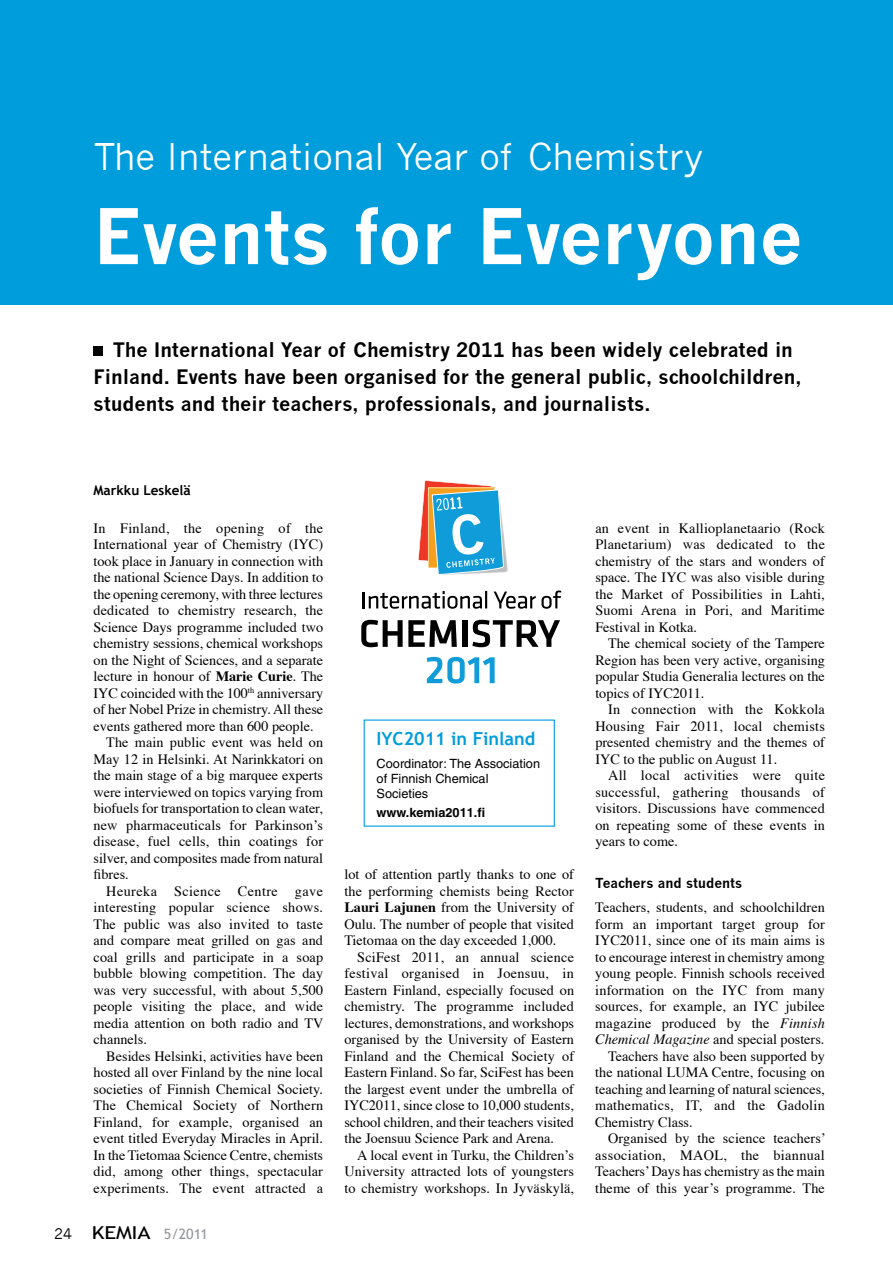
<style>
.page{position:relative;width:893px;height:1263px;background:#fff}
.page>*{position:absolute;margin:0;border:0;box-sizing:border-box;transform-origin:0 0}
.t1{font:700 75px "News Gothic";color:#fff}
.t2{font:36px "News Gothic";color:#fff}
.t3{font:700 19.5px/27px "News Gothic";color:#000}
.t4{font:700 18px "Trebuchet MS";color:#009ddc}
.t5{font:14.25px/16.5px "Times";color:#000;text-align:justify}
.t6{font:14.25px "Times";letter-spacing:.02em;color:#000}
.t7{font:14.25px "Times";letter-spacing:.025em;color:#000}
.t8{font:14.25px "Times";letter-spacing:.03em;color:#000}
.t9{font:14.25px "Trebuchet MS";color:#939598}
.t10{font:700 13.5px "News Gothic";color:#000}
.t11{font:700 13.5px "Trebuchet MS";color:#000}
.t12{font:12.75px/15px "Helvetica";color:#000}
.t13{font:700 12.75px "Helvetica";color:#000}
.s1{font-weight:700}
.s2{font-family:"News Gothic";color:#000}
.s3{font-size:17.85px;color:#000}
.s4{font-style:italic}
</style>
<div class="page">
<div style="left:0;top:0;width:893px;height:305px;background:#009ddc"></div>
<svg style="left:361px;top:620px;width:96px;height:27px"></svg>
<div style="left:462px;top:620px;width:5px;height:27px;background:#000"></div>
<svg style="left:472px;top:620px;width:88px;height:27px"></svg>
<svg style="left:427px;top:657px;width:68px;height:26px"></svg>
<svg style="left:363px;top:480px;width:198px;height:129px"></svg>
<div style="left:94px;top:347px;width:9px;height:9px;background:#000"></div>
<div style="left:364px;top:719px;width:191px;height:108px;border:1px solid #009ddc"></div>
<h2 class="t2" style="left:94px;top:136px;width:611px">The International Year of Chemistry</h2>
<h1 class="t1" style="left:94px;top:191px;width:710px">Events for Everyone</h1>
<h3 class="t3" style="left:94px;top:336px;width:709px;text-indent:19px">The International Year of Chemistry 2011 has been widely celebrated in<br>Finland. Events have been organised for the general public, schoolchildren, students and their teachers, professionals, and journalists.</h3>
<p class="t11" style="left:94px;top:482px;width:99px">Markku Leskelä</p>
<p class="t7" style="left:94px;top:514px;width:231px">In Finland, the opening of the</p>
<p class="t5" style="left:94px;top:535px;width:231px">International year of Chemistry (IYC)</p>
<p class="t5" style="left:94px;top:551px;width:231px">took place in January in connection with</p>
<p class="t5" style="left:94px;top:568px;width:231px">the national Science Days. In addition to</p>
<p class="t5" style="left:94px;top:584px;width:231px">the opening ceremony, with three lectures</p>
<p class="t5" style="left:94px;top:601px;width:231px">dedicated to chemistry research, the</p>
<p class="t5" style="left:94px;top:617px;width:231px">Science Days programme included two</p>
<p class="t5" style="left:94px;top:634px;width:231px">chemistry sessions, chemical workshops</p>
<p class="t5" style="left:94px;top:650px;width:231px">on the Night of Sciences, and a separate</p>
<p class="t5" style="left:94px;top:667px;width:231px">lecture in honour of <span class="s1">Marie Curie</span>. The</p>
<p class="t5" style="left:94px;top:683px;width:231px">IYC coincided with the 100<sup>th</sup> anniversary</p>
<p class="t5" style="left:94px;top:700px;width:231px">of her Nobel Prize in chemistry. All these</p>
<p class="t5" style="left:94px;top:716px;width:222px">events gathered more than 600 people.</p>
<p class="t5" style="left:106px;top:733px;width:218px">The main public event was held on</p>
<p class="t5" style="left:94px;top:749px;width:231px">May 12 in Helsinki. At Narinkkatori on</p>
<p class="t5" style="left:94px;top:766px;width:231px">the main stage of a big marquee experts</p>
<p class="t5" style="left:94px;top:782px;width:231px">were interviewed on topics varying from</p>
<p class="t5" style="left:94px;top:799px;width:231px">biofuels for transportation to clean water,</p>
<p class="t5" style="left:94px;top:815px;width:231px">new pharmaceuticals for Parkinson’s</p>
<p class="t5" style="left:94px;top:832px;width:231px">disease, fuel cells, thin coatings for</p>
<p class="t5" style="left:94px;top:848px;width:231px">silver, and composites made from natural</p>
<p class="t5" style="left:94px;top:865px;width:37px">fibres.</p>
<p class="t8" style="left:106px;top:877px;width:218px">Heureka Science Centre gave</p>
<p class="t6" style="left:94px;top:894px;width:231px">interesting popular science shows.</p>
<p class="t5" style="left:94px;top:914px;width:231px">The public was also invited to taste</p>
<p class="t5" style="left:94px;top:931px;width:231px">and compare meat grilled on gas and</p>
<p class="t5" style="left:94px;top:947px;width:231px">coal grills and participate in a soap</p>
<p class="t5" style="left:94px;top:964px;width:231px">bubble blowing competition. The day</p>
<p class="t5" style="left:94px;top:980px;width:231px">was very successful, with about 5,500</p>
<p class="t5" style="left:94px;top:997px;width:231px">people visiting the place, and wide</p>
<p class="t5" style="left:94px;top:1013px;width:231px">media attention on both radio and TV</p>
<p class="t5" style="left:94px;top:1030px;width:55px">channels.</p>
<p class="t5" style="left:106px;top:1046px;width:218px">Besides Helsinki, activities have been</p>
<p class="t5" style="left:94px;top:1063px;width:231px">hosted all over Finland by the nine local</p>
<p class="t5" style="left:94px;top:1079px;width:231px">societies of Finnish Chemical Society.</p>
<p class="t5" style="left:94px;top:1096px;width:231px">The Chemical Society of Northern</p>
<p class="t5" style="left:94px;top:1112px;width:231px">Finland, for example, organised an</p>
<p class="t5" style="left:94px;top:1129px;width:231px">event titled Everyday Miracles in April.</p>
<p class="t5" style="left:94px;top:1145px;width:231px">In the Tietomaa Science Centre, chemists</p>
<p class="t5" style="left:94px;top:1162px;width:231px">did, among other things, spectacular</p>
<p class="t5" style="left:94px;top:1178px;width:231px">experiments. The event attracted a</p>
<p class="t9" style="left:54px;top:1226px;width:155px"><span class="s2">24</span> <span class="s3">KEMIA</span> 5/2011</p>
<p class="t4" style="left:377px;top:727px;width:160px">IYC2011 in Finland</p>
<p class="t12" style="left:377px;top:756px;width:165px">Coordinator: The Association of Finnish Chemical<br>Societies</p>
<p class="t13" style="left:377px;top:805px;width:110px">www.kemia2011.fi</p>
<p class="t5" style="left:344px;top:865px;width:231px">lot of attention partly thanks to one of the performing chemists being Rector <span class="s1">Lauri Lajunen</span> from the University of Oulu. The number of people that visited Tietomaa on the day exceeded 1,000.</p>
<p class="t5" style="left:344px;top:947px;width:231px;text-indent:13px">SciFest 2011, an annual science festival organised in Joensuu, in Eastern Finland, especially focused on chemistry. The programme included lectures, demonstrations, and workshops organised by the University of Eastern Finland and the Chemical Society of Eastern Finland. So far, SciFest has been the largest event under the umbrella of IYC2011, since close to 10,000 students, school children, and their teachers visited the Joensuu Science Park and Arena.</p>
<p class="t5" style="left:344px;top:1145px;width:231px;text-indent:13px">A local event in Turku, the Children’s University attracted lots of youngsters to chemistry workshops. In Jyväskylä,</p>
<p class="t5" style="left:595px;top:518px;width:231px">an event in Kallioplanetaario (Rock Planetarium) was dedicated to the chemistry of the stars and wonders of space. The IYC was also visible during the Market of Possibilities in Lahti, Suomi Arena in Pori, and Maritime Festival in Kotka.</p>
<p class="t5" style="left:595px;top:634px;width:231px;text-indent:13px">The chemical society of the Tampere Region has been very active, organising popular Studia Generalia lectures on the topics of IYC2011.</p>
<p class="t5" style="left:595px;top:700px;width:231px;text-indent:13px">In connection with the Kokkola Housing Fair 2011, local chemists presented chemistry and the themes of IYC to the public on August 11.</p>
<p class="t5" style="left:595px;top:766px;width:231px;text-indent:13px">All local activities were quite successful, gathering thousands of visitors. Discussions have commenced on repeating some of these events in years to come.</p>
<p class="t10" style="left:595px;top:874px;width:148px">Teachers and students</p>
<p class="t5" style="left:595px;top:898px;width:231px">Teachers, students, and schoolchildren</p>
<p class="t5" style="left:595px;top:914px;width:231px">form an important target group for</p>
<p class="t5" style="left:595px;top:931px;width:231px">IYC2011, since one of its main aims is</p>
<p class="t5" style="left:595px;top:947px;width:231px">to encourage interest in chemistry among</p>
<p class="t5" style="left:595px;top:964px;width:231px">young people. Finnish schools received</p>
<p class="t5" style="left:595px;top:980px;width:231px">information on the IYC from many</p>
<p class="t5" style="left:595px;top:997px;width:231px">sources, for example, an IYC jubilee</p>
<p class="t5" style="left:595px;top:1013px;width:231px">magazine produced by the <span class="s4">Finnish</span></p>
<p class="t5" style="left:595px;top:1030px;width:231px"><span class="s4">Chemical Magazine</span> and special posters.</p>
<p class="t5" style="left:608px;top:1046px;width:218px">Teachers have also been supported by</p>
<p class="t5" style="left:595px;top:1063px;width:231px">the national LUMA Centre, focusing on</p>
<p class="t5" style="left:595px;top:1079px;width:231px">teaching and learning of natural sciences,</p>
<p class="t6" style="left:595px;top:1092px;width:231px">mathematics, IT, and the Gadolin</p>
<p class="t5" style="left:595px;top:1112px;width:99px">Chemistry Class.</p>
<p class="t5" style="left:608px;top:1129px;width:219px">Organised by the science teachers’</p>
<p class="t7" style="left:595px;top:1141px;width:231px">association, MAOL, the biannual</p>
<p class="t5" style="left:595px;top:1162px;width:231px">Teachers’ Days has chemistry as the main</p>
<p class="t5" style="left:595px;top:1178px;width:231px">theme of this year’s programme. The</p>
</div>
